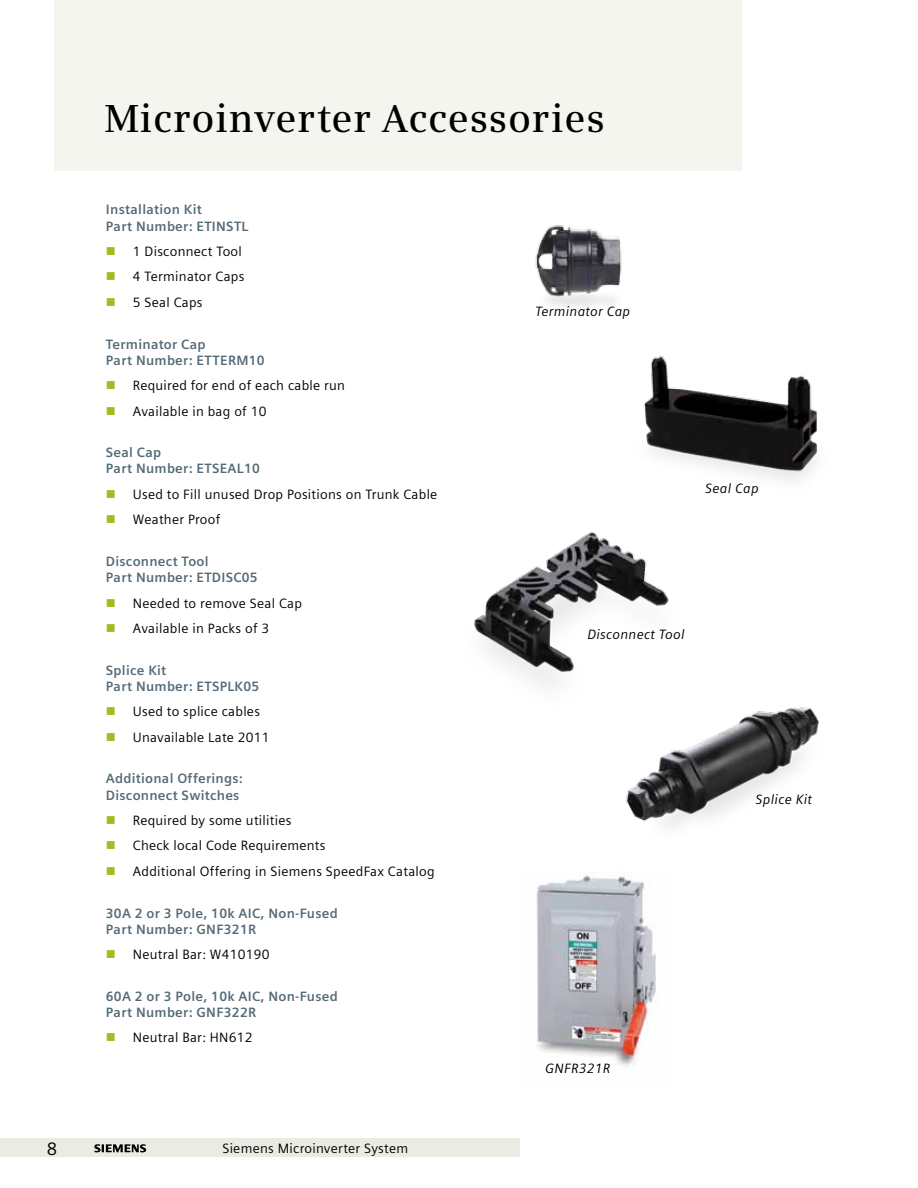
<style>
.page{position:relative;width:918px;height:1188px;background:#fff}
.page>*{position:absolute;margin:0;border:0;box-sizing:border-box;transform-origin:0 0}
.t1{font:600 39px "Siemens Serif OT";letter-spacing:.02em;color:#000}
.t2{font:18px "Siemens Sans";color:#000}
.t3{font:13.5px/25.3px "Siemens Sans";letter-spacing:.02em;color:#000}
.t4{font:700 13.5px/16.2px "Siemens Sans";letter-spacing:.02em;color:#546a76}
.t5{font:italic 13.5px "Siemens Sans";letter-spacing:.02em;color:#000}
</style>
<div class="page">
<img style="left:535px;top:225px;width:87px;height:82px">
<img style="left:474px;top:532px;width:195px;height:154px">
<img style="left:594px;top:667px;width:225px;height:160px">
<img style="left:536px;top:872px;width:122px;height:194px">
<div style="left:54px;top:0;width:687px;height:170px;background:#f5f5f0"></div>
<img style="left:644px;top:356px;width:174px;height:124px">
<div style="left:0;top:1138px;width:519px;height:19px;background:#ebebe3"></div>
<svg style="left:94px;top:1144px;width:52px;height:8px"></svg>
<h1 class="t1" style="left:104px;top:96px;width:502px">Microinverter Accessories</h1>
<p class="t4" style="left:106px;top:202px;width:144px">Installation Kit<br>Part Number: ETINSTL</p>
<p class="t3" style="left:133px;top:239px;width:113px">1 Disconnect Tool<br>4 Terminator Caps<br>5 Seal Caps</p>
<p class="t4" style="left:106px;top:336px;width:160px">Terminator Cap<br>Part Number: ETTERM10</p>
<p class="t3" style="left:133px;top:373px;width:214px">Required for end of each cable run<br>Available in bag of 10</p>
<p class="t4" style="left:106px;top:445px;width:155px">Seal Cap<br>Part Number: ETSEAL10</p>
<p class="t3" style="left:133px;top:482px;width:306px">Used to Fill unused Drop Positions on Trunk Cable<br>Weather Proof</p>
<p class="t4" style="left:106px;top:553px;width:153px">Disconnect Tool<br>Part Number: ETDISC05</p>
<p class="t3" style="left:133px;top:590px;width:171px">Needed to remove Seal Cap<br>Available in Packs of 3</p>
<p class="t4" style="left:106px;top:662px;width:155px">Splice Kit<br>Part Number: ETSPLK05</p>
<p class="t3" style="left:133px;top:699px;width:138px">Used to splice cables<br>Unavailable Late 2011</p>
<p class="t4" style="left:106px;top:771px;width:138px">Additional Offerings:<br>Disconnect Switches</p>
<p class="t3" style="left:133px;top:808px;width:303px">Required by some utilities<br>Check local Code Requirements<br>Additional Offering in Siemens SpeedFax Catalog</p>
<p class="t4" style="left:106px;top:905px;width:233px">30A 2 or 3 Pole, 10k AIC, Non-Fused<br>Part Number: GNF321R</p>
<p class="t3" style="left:133px;top:942px;width:138px">Neutral Bar: W410190</p>
<p class="t4" style="left:106px;top:988px;width:233px">60A 2 or 3 Pole, 10k AIC, Non-Fused<br>Part Number: GNF322R</p>
<p class="t3" style="left:133px;top:1025px;width:121px">Neutral Bar: HN612</p>
<h2 class="t2" style="left:47px;top:1139px;width:12px">8</h2>
<p class="t3" style="left:222px;top:1135px;width:187px">Siemens Microinverter System</p>
<p class="t5" style="left:535px;top:304px;width:97px">Terminator Cap</p>
<p class="t5" style="left:705px;top:481px;width:55px">Seal Cap</p>
<p class="t5" style="left:587px;top:627px;width:99px">Disconnect Tool</p>
<p class="t5" style="left:756px;top:792px;width:58px">Splice Kit</p>
<p class="t5" style="left:545px;top:1061px;width:67px">GNFR321R</p>
</div>
